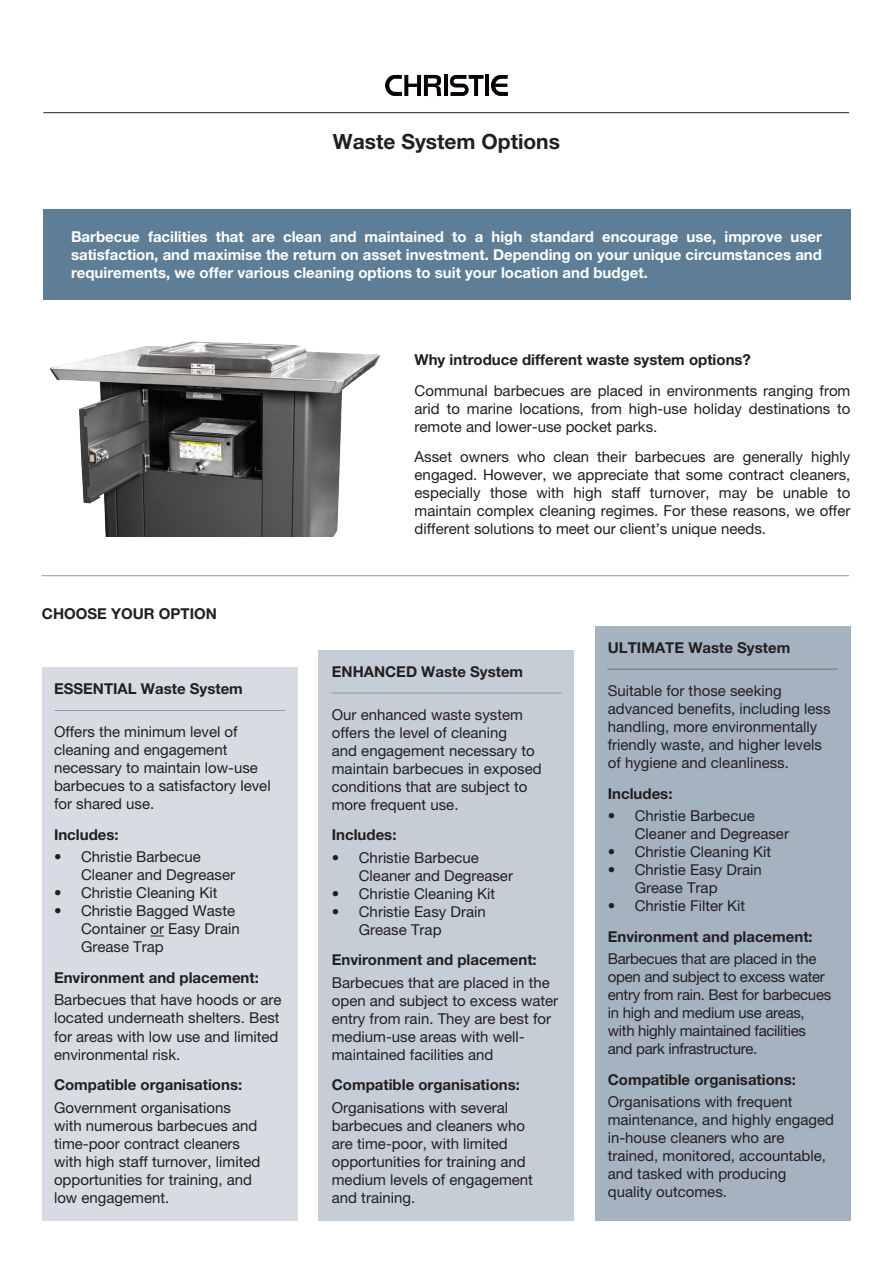
<style>
.page{position:relative;width:893px;height:1263px;background:#fff}
.page>*{position:absolute;margin:0;border:0;box-sizing:border-box;transform-origin:0 0}
.t1{font:700 21px "Helvetica Neue LT Pro";color:#231f20}
.t2{font:15px/18px "Helvetica Neue LT Pro";color:#231f20}
.t3{font:700 15px "Helvetica Neue LT Pro";color:#231f20}
.t4{font:700 15px/18px "Helvetica Neue LT Pro";color:#fff;text-align:justify}
.t5{font:15px/18px "Helvetica Neue LT Pro";letter-spacing:-.02em;color:#231f20}
</style>
<div class="page">
<div style="left:319px;top:650px;width:255px;height:570px;background:#c5cdd6"></div>
<div style="left:42px;top:667px;width:256px;height:553px;background:#d7dce3"></div>
<div style="left:43px;top:209px;width:807px;height:90px;background:#5d7e96"></div>
<svg style="left:385px;top:75px;width:56px;height:21px"></svg>
<hr style="left:444px;top:75px;width:4px;height:21px;background:#080302">
<hr style="left:485px;top:75px;width:4px;height:21px;background:#080302">
<svg style="left:450px;top:75px;width:34px;height:21px"></svg>
<svg style="left:491px;top:75px;width:17px;height:21px"></svg>
<hr style="left:43px;top:112px;width:806px;height:1px;background:#231f20">
<img style="left:50px;top:341px;width:330px;height:195px">
<hr style="left:42px;top:575px;width:807px;height:1px;background:#939598">
<hr style="left:55px;top:710px;width:230px;height:1px;background:#939598">
<hr style="left:331px;top:693px;width:231px;height:1px;background:#939598">
<div style="left:595px;top:626px;width:255px;height:594px;background:#a5b3c1"></div>
<svg style="left:150px;top:936px;width:14px;height:1px"></svg>
<hr style="left:607px;top:669px;width:230px;height:1px;background:#6c6d70">
<h1 class="t1" style="left:333px;top:128px;width:229px">Waste System Options</h1>
<p class="t4" style="left:71px;top:227px;width:752px">Barbecue facilities that are clean and maintained to a high standard encourage use, improve user satisfaction, and maximise the return on asset investment. Depending on your unique circumstances and requirements, we offer various cleaning options to suit your location and budget.</p>
<p class="t3" style="left:42px;top:604px;width:177px">CHOOSE YOUR OPTION</p>
<p class="t3" style="left:54px;top:679px;width:190px">ESSENTIAL Waste System</p>
<p class="t2" style="left:54px;top:723px;width:218px">Offers the minimum level of cleaning and engagement necessary to maintain low-use barbecues to a satisfactory level for shared use.</p>
<p class="t3" style="left:54px;top:826px;width:66px">Includes:</p>
<p class="t2" style="left:81px;top:848px;width:156px;text-indent:-27px">• Christie Barbecue<br>Cleaner and Degreaser</p>
<p class="t2" style="left:54px;top:884px;width:165px">• Christie Cleaning Kit</p>
<p class="t2" style="left:81px;top:902px;width:160px;text-indent:-27px">• Christie Bagged Waste<br>Container or Easy Drain<br>Grease Trap</p>
<p class="t3" style="left:54px;top:968px;width:206px">Environment and placement:</p>
<p class="t2" style="left:54px;top:991px;width:229px">Barbecues that have hoods or are located underneath shelters. Best for areas with low use and limited environmental risk.</p>
<p class="t3" style="left:54px;top:1075px;width:190px">Compatible organisations:</p>
<p class="t2" style="left:54px;top:1098px;width:208px">Government organisations with numerous barbecues and time-poor contract cleaners with high staff turnover, limited opportunities for training, and low engagement.</p>
<p class="t3" style="left:415px;top:350px;width:338px">Why introduce different waste system options?</p>
<p class="t2" style="left:415px;top:381px;width:437px;text-align:justify">Communal barbecues are placed in environments ranging from arid to marine locations, from high-use holiday destinations to remote and lower-use pocket parks.</p>
<p class="t2" style="left:415px;top:448px;width:437px;text-align:justify">Asset owners who clean their barbecues are generally highly engaged. However, we appreciate that some contract cleaners, especially those with high staff turnover, may be unable to maintain complex cleaning regimes. For these reasons, we offer different solutions to meet our client’s unique needs.</p>
<p class="t3" style="left:332px;top:662px;width:193px">ENHANCED Waste System</p>
<p class="t2" style="left:332px;top:705px;width:211px">Our enhanced waste system offers the level of cleaning<br>and engagement necessary to maintain barbecues in exposed conditions that are subject to more frequent use.</p>
<p class="t3" style="left:332px;top:826px;width:66px">Includes:</p>
<p class="t2" style="left:359px;top:848px;width:156px;text-indent:-27px">• Christie Barbecue<br>Cleaner and Degreaser</p>
<p class="t2" style="left:332px;top:884px;width:165px">• Christie Cleaning Kit</p>
<p class="t2" style="left:359px;top:902px;width:128px;text-indent:-27px">• Christie Easy Drain<br>Grease Trap</p>
<p class="t3" style="left:332px;top:951px;width:206px">Environment and placement:</p>
<p class="t2" style="left:332px;top:973px;width:228px">Barbecues that are placed in the open and subject to excess water entry from rain. They are best for medium-use areas with well&shy;maintained facilities and</p>
<p class="t3" style="left:332px;top:1076px;width:190px">Compatible organisations:</p>
<p class="t2" style="left:332px;top:1098px;width:203px">Organisations with several barbecues and cleaners who are time-poor, with limited opportunities for training and medium levels of engagement and training.</p>
<p class="t3" style="left:608px;top:638px;width:184px">ULTIMATE Waste System</p>
<p class="t2" style="left:608px;top:681px;width:224px">Suitable for those seeking advanced benefits, including less handling, more environmentally friendly waste, and higher levels of hygiene and cleanliness.</p>
<p class="t3" style="left:608px;top:784px;width:66px">Includes:</p>
<p class="t2" style="left:635px;top:806px;width:156px;text-indent:-27px">• Christie Barbecue<br>Cleaner and Degreaser</p>
<p class="t2" style="left:608px;top:842px;width:165px">• Christie Cleaning Kit</p>
<p class="t2" style="left:635px;top:860px;width:128px;text-indent:-27px">• Christie Easy Drain<br>Grease Trap</p>
<p class="t2" style="left:608px;top:896px;width:139px">• Christie Filter Kit</p>
<p class="t3" style="left:608px;top:927px;width:206px">Environment and placement:</p>
<p class="t5" style="left:608px;top:949px;width:225px">Barbecues that are placed in the open and subject to excess water entry from rain. Best for barbecues in high and medium use areas, with highly maintained facilities and park infrastructure.</p>
<p class="t3" style="left:608px;top:1070px;width:190px">Compatible organisations:</p>
<p class="t2" style="left:608px;top:1092px;width:228px">Organisations with frequent maintenance, and highly engaged in-house cleaners who are trained, monitored, accountable, and tasked with producing quality outcomes.</p>
</div>
